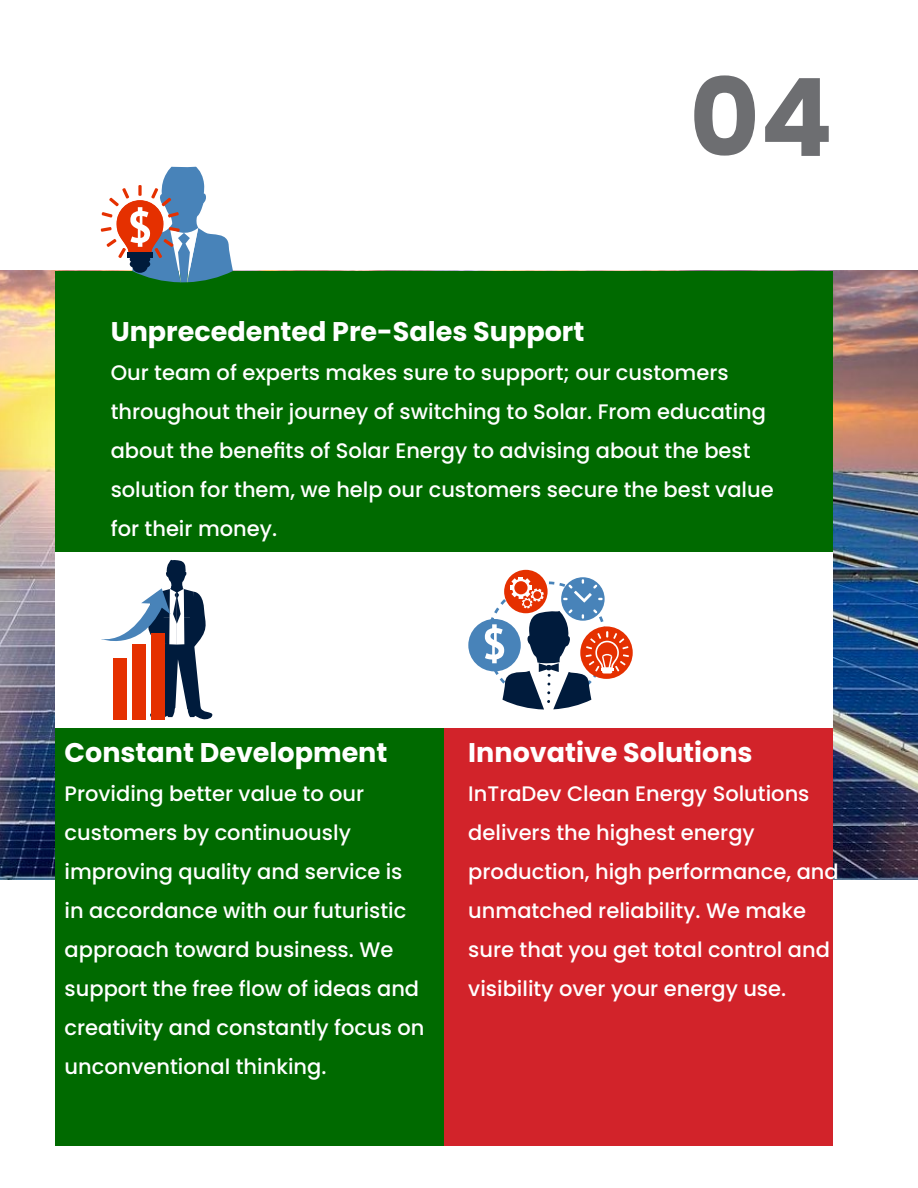
<style>
.page{position:relative;width:918px;height:1188px;background:#fff}
.page>*{position:absolute;margin:0;border:0;box-sizing:border-box;transform-origin:0 0}
.t1{font:700 108px "Poppins";color:#6d6e71}
.t2{font:700 27px "Poppins";color:#fff}
.t3{font:500 21px/39px "Poppins";color:#fff}
</style>
<div class="page">
<img style="left:0;top:271px;width:918px;height:609px">
<div style="left:55px;top:594px;width:389px;height:551px;background:#006a00"></div>
<div style="left:444px;top:594px;width:389px;height:551px;background:#d2232a"></div>
<div style="left:55px;top:271px;width:778px;height:281px;background:#006a00"></div>
<div style="left:55px;top:552px;width:389px;height:175px;background:#fff"></div>
<div style="left:444px;top:552px;width:389px;height:175px;background:#fff"></div>
<svg style="left:101px;top:167px;width:132px;height:115px"></svg>
<svg style="left:101px;top:559px;width:111px;height:161px"></svg>
<div style="left:113px;top:658px;width:14px;height:62px;background:#e53000"></div>
<div style="left:132px;top:644px;width:14px;height:76px;background:#e53000"></div>
<div style="left:151px;top:633px;width:14px;height:87px;background:#e53000"></div>
<div style="left:504px;top:570px;width:44px;height:43px;background:#e53000;border-radius:50%"></div>
<div style="left:468px;top:619px;width:53px;height:52px;background:#4883b9;border-radius:50%"></div>
<svg style="left:580px;top:626px;width:53px;height:53px"></svg>
<svg style="left:485px;top:577px;width:144px;height:133px"></svg>
<h1 class="t1" style="left:689px;top:55px;width:145px">04</h1>
<p class="t2" style="left:111px;top:316px;width:475px">Unprecedented Pre-Sales Support</p>
<p class="t3" style="left:111px;top:353px;width:665px">Our team of experts makes sure to support; our customers throughout their journey of switching to Solar. From educating about the benefits of Solar Energy to advising about the best solution for them, we help our customers secure the best value for their money.</p>
<p class="t2" style="left:65px;top:737px;width:324px">Constant Development</p>
<p class="t3" style="left:65px;top:774px;width:361px">Providing better value to our customers by continuously improving quality and service is in accordance with our futuristic approach toward business. We support the free flow of ideas and creativity and constantly focus on unconventional thinking.</p>
<p class="t2" style="left:468px;top:737px;width:286px">Innovative Solutions</p>
<p class="t3" style="left:468px;top:774px;width:372px">InTraDev Clean Energy Solutions delivers the highest energy production, high performance, and unmatched reliability. We make sure that you get total control and visibility over your energy use.</p>
</div>
